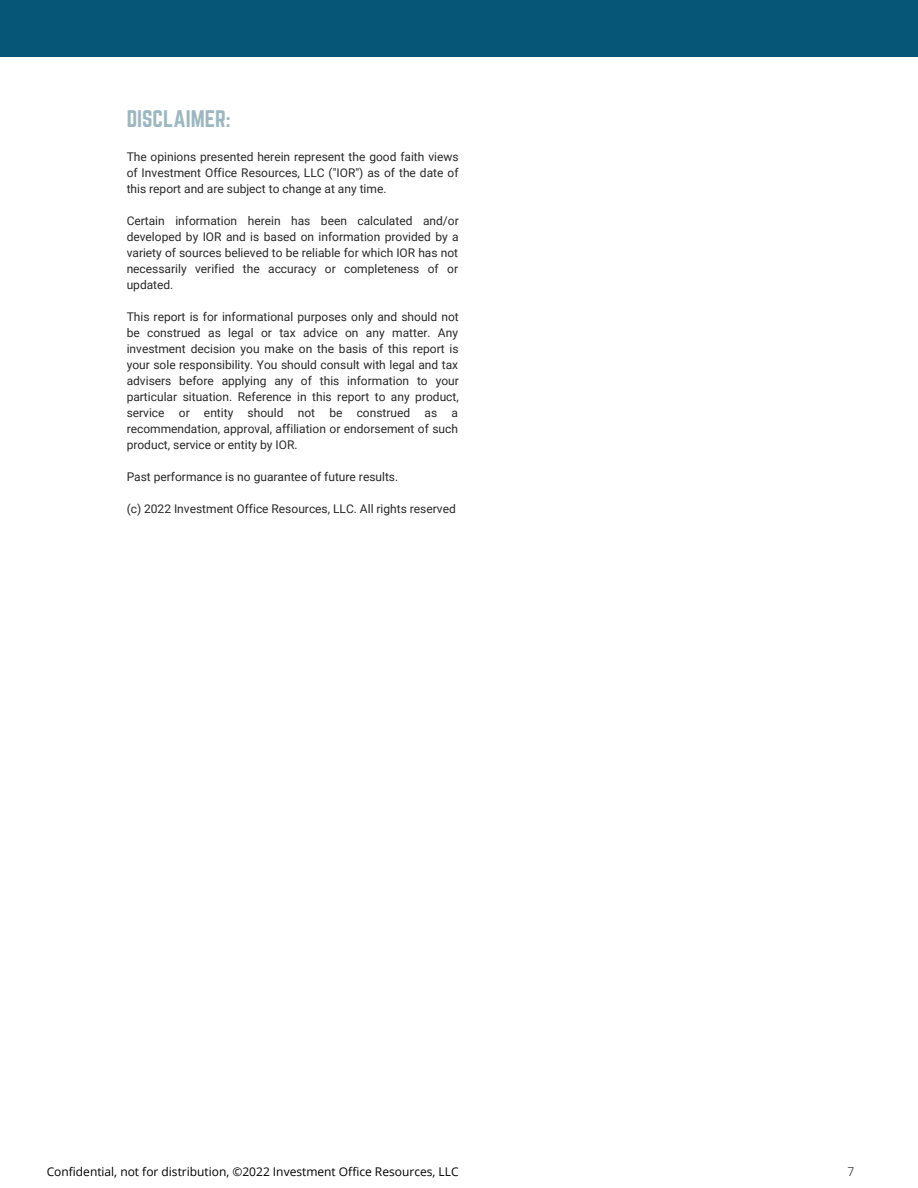
<style>
.page{position:relative;width:918px;height:1188px;background:#fff}
.page>*{position:absolute;margin:0;border:0;box-sizing:border-box;transform-origin:0 0}
.t1{font:21px "Norwester";color:#9cb7c0}
.t2{font:12px/16px "Roboto";color:#292929;text-align:justify}
.t3{font:12px "Open Sans";color:#000}
.t4{font:300 12px "Open Sans";color:#000}
</style>
<div class="page">
<div style="left:0;top:0;width:918px;height:56px;background:#065677"></div>
<h1 class="t1" style="left:127px;top:106px;width:106px">DISCLAIMER:</h1>
<p class="t2" style="left:127px;top:148px;width:333px">The opinions presented herein represent the good faith views of Investment Office Resources, LLC ("IOR") as of the date of this report and are subject to change at any time.</p>
<p class="t2" style="left:127px;top:212px;width:334px">Certain information herein has been calculated and/or developed by IOR and is based on information provided by a variety of sources believed to be reliable for which IOR has not necessarily verified the accuracy or completeness of or updated.</p>
<p class="t2" style="left:127px;top:308px;width:334px">This report is for informational purposes only and should not be construed as legal or tax advice on any matter. Any investment decision you make on the basis of this report is your sole responsibility. You should consult with legal and tax advisers before applying any of this information to your particular situation. Reference in this report to any product, service or entity should not be construed as a recommendation, approval, affiliation or endorsement of such product, service or entity by IOR.</p>
<p class="t2" style="left:127px;top:468px;width:273px">Past performance is no guarantee of future results.</p>
<p class="t2" style="left:127px;top:500px;width:331px">(c) 2022 Investment Office Resources, LLC. All rights reserved</p>
<p class="t3" style="left:47px;top:1163px;width:413px">Confidential, not for distribution, ©2022 Investment Office Resources, LLC</p>
<p class="t4" style="left:848px;top:1163px;width:8px">7</p>
</div>
